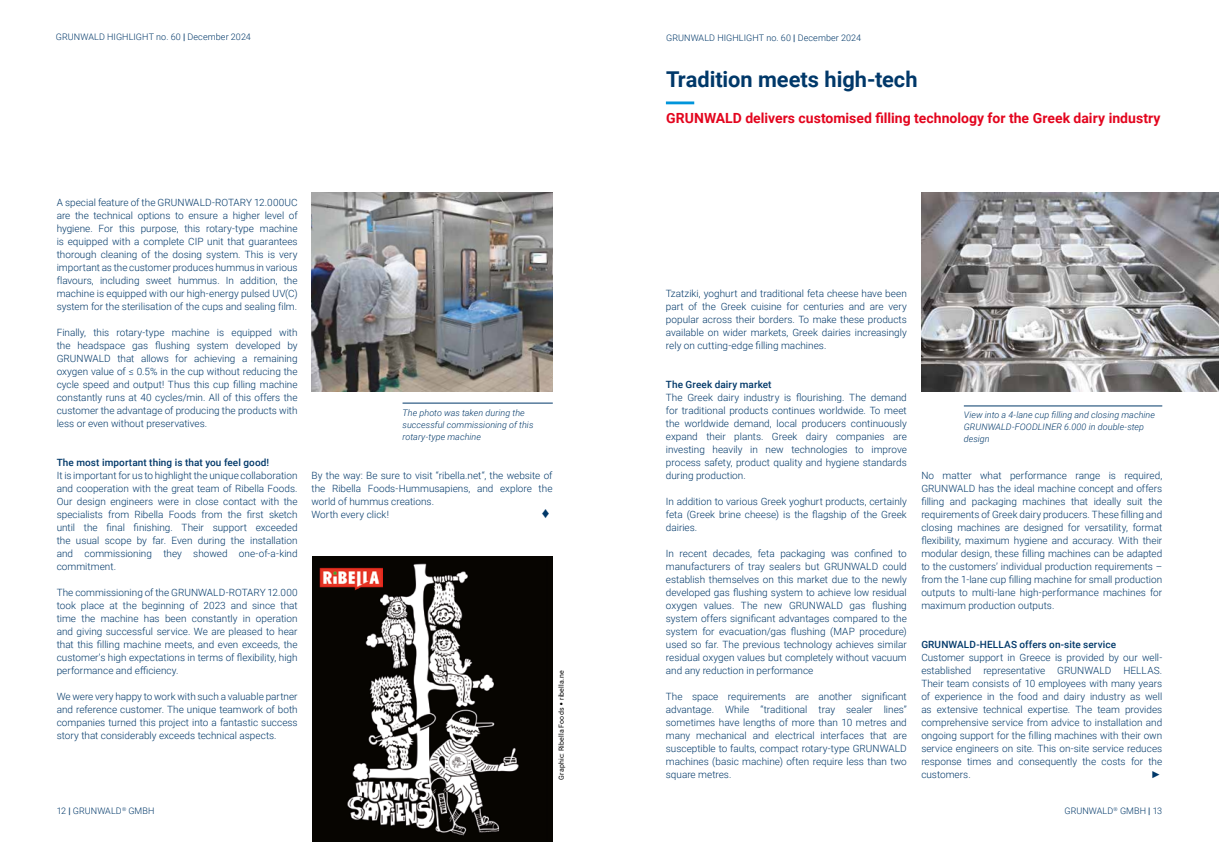
<style>
.page{position:relative;width:1219px;height:842px;background:#fff}
.page>*{position:absolute;margin:0;border:0;box-sizing:border-box;transform-origin:0 0}
.t1{font:700 21.8px "Roboto";letter-spacing:-.005em;color:#003869}
.t2{font:15px "Arial";color:#003869}
.t3{font:700 14px "Roboto";color:#e3051e}
.t4{font:300 10px/13px "Roboto";color:#003869;text-align:justify}
.t5{font:500 10px "Roboto";letter-spacing:.01em;color:#003869}
.t6{font:10px "Arial Narrow";color:#003869}
.t7{font:italic 300 9px/12px "Roboto";letter-spacing:.005em;color:#003869}
.t8{font:300 9px "Roboto";letter-spacing:.01em;color:#003869}
.t9{font:7px "Roboto";letter-spacing:.02em;color:#000}
.s1{font-weight:500}
.s2{font-family:"Palatino Linotype"}
</style>
<div class="page">
<div style="left:312px;top:557px;width:240px;height:285px;background:#070501"></div>
<img style="left:319px;top:563px;width:200px;height:273px">
<img style="left:320px;top:566px;width:63px;height:26px">
<img style="left:312px;top:193px;width:241px;height:198px">
<img style="left:921px;top:193px;width:298px;height:198px">
<hr style="left:666px;top:101px;width:28px;height:3px;background:#0095db">
<hr style="left:403px;top:403px;width:150px;height:1px;background:#003869">
<hr style="left:964px;top:405px;width:198px;height:1px;background:#003869">
<p class="t8" style="left:56px;top:31px;width:196px">GRUNWALD HIGHLIGHT no. 60 <span class="s1">|</span> December 2024</p>
<p class="t8" style="left:666px;top:31px;width:196px">GRUNWALD HIGHLIGHT no. 60 <span class="s1">|</span> December 2024</p>
<h1 class="t1" style="left:666px;top:64px;width:253px">Tradition meets high-tech</h1>
<p class="t4" style="left:57px;top:195px;width:242px">A special feature of the GRUNWALD-ROTARY 12.000UC are the technical options to ensure a higher level of hygiene. For this purpose, this rotary-type machine is equipped with a complete CIP unit that guarantees thorough cleaning of the dosing system. This is very important as the customer produces hummus in various flavours, including sweet hummus. In addition, the machine is equipped with our high-energy pulsed UV(C) system for the sterilisation of the cups and sealing film.</p>
<p class="t4" style="left:57px;top:325px;width:242px">Finally, this rotary-type machine is equipped with the headspace gas flushing system developed by GRUNWALD that allows for achieving a remaining oxygen value of ≤ 0.5% in the cup without reducing the cycle speed and output! Thus this cup filling machine constantly runs at 40 cycles/min. All of this offers the customer the advantage of producing the products with less or even without preservatives.</p>
<p class="t5" style="left:57px;top:455px;width:214px">The most important thing is that you feel good!</p>
<p class="t4" style="left:57px;top:468px;width:242px">It is important for us to highlight the unique collaboration and cooperation with the great team of Ribella Foods.<br>Our design engineers were in close contact with the specialists from Ribella Foods from the first sketch until the final finishing. Their support exceeded the usual scope by far. Even during the installation and commissioning they showed one-of-a-kind commitment.</p>
<p class="t4" style="left:57px;top:585px;width:242px">The commissioning of the GRUNWALD-ROTARY 12.000 took place at the beginning of 2023 and since that time the machine has been constantly in operation and giving successful service. We are pleased to hear that this filling machine meets, and even exceeds, the customer’s high expectations in terms of flexibility, high performance and efficiency.</p>
<p class="t4" style="left:57px;top:689px;width:242px">We were very happy to work with such a valuable partner and reference customer. The unique teamwork of both companies turned this project into a fantastic success story that considerably exceeds technical aspects.</p>
<p class="t7" style="left:403px;top:406px;width:132px">The photo was taken during the successful commissioning of this rotary-type machine</p>
<p class="t4" style="left:312px;top:468px;width:242px;text-align:left">By the way: Be sure to visit “ribella.net“, the website of the Ribella Foods-Hummusapiens, and explore the world of hummus creations.<br>Worth every click!</p>
<h2 class="t2" style="left:542px;top:502px;width:9px">♦</h2>
<p class="t9" style="left:556px;top:780px;width:111px;rotate:-90deg">Graphic: Ribella Foods <span class="s2">•</span> ribella.ne</p>
<h3 class="t3" style="left:666px;top:109px;width:496px">GRUNWALD delivers customised filling technology for the Greek dairy industry</h3>
<p class="t4" style="left:666px;top:286px;width:242px">Tzatziki, yoghurt and traditional feta cheese have been part of the Greek cuisine for centuries and are very popular across their borders. To make these products available on wider markets, Greek dairies increasingly rely on cutting-edge filling machines.</p>
<p class="t5" style="left:666px;top:377px;width:107px">The Greek dairy market</p>
<p class="t4" style="left:666px;top:390px;width:242px">The Greek dairy industry is flourishing. The demand for traditional products continues worldwide. To meet the worldwide demand, local producers continuously expand their plants. Greek dairy companies are investing heavily in new technologies to improve process safety, product quality and hygiene standards during production.</p>
<p class="t4" style="left:666px;top:494px;width:242px">In addition to various Greek yoghurt products, certainly feta (Greek brine cheese) is the flagship of the Greek dairies.</p>
<p class="t4" style="left:666px;top:546px;width:242px">In recent decades, feta packaging was confined to manufacturers of tray sealers but GRUNWALD could establish themselves on this market due to the newly developed gas flushing system to achieve low residual oxygen values. The new GRUNWALD gas flushing system offers significant advantages compared to the system for evacuation/gas flushing (MAP procedure) used so far. The previous technology achieves similar residual oxygen values but completely without vacuum and any reduction in performance</p>
<p class="t4" style="left:666px;top:689px;width:242px">The space requirements are another significant advantage. While “traditional tray sealer lines” sometimes have lengths of more than 10 metres and many mechanical and electrical interfaces that are susceptible to faults, compact rotary-type GRUNWALD machines (basic machine) often require less than two square metres.</p>
<p class="t7" style="left:964px;top:409px;width:193px">View into a 4-lane cup filling and closing machine<br>GRUNWALD-FOODLINER 6.000 in double-step design</p>
<p class="t4" style="left:921px;top:468px;width:242px">No matter what performance range is required, GRUNWALD has the ideal machine concept and offers filling and packaging machines that ideally suit the requirements of Greek dairy producers. These filling and closing machines are designed for versatility, format flexibility, maximum hygiene and accuracy. With their modular design, these filling machines can be adapted to the customers’ individual production requirements – from the 1-lane cup filling machine for small production outputs to multi-lane high-performance machines for maximum production outputs.</p>
<p class="t5" style="left:921px;top:637px;width:196px">GRUNWALD-HELLAS offers on-site service</p>
<p class="t4" style="left:921px;top:650px;width:242px">Customer support in Greece is provided by our well&shy;established representative GRUNWALD HELLAS.<br>Their team consists of 10 employees with many years of experience in the food and dairy industry as well as extensive technical expertise. The team provides comprehensive service from advice to installation and ongoing support for the filling machines with their own service engineers on site. This on-site service reduces response times and consequently the costs for the customers.</p>
<p class="t6" style="left:1152px;top:767px;width:11px">►</p>
<p class="t8" style="left:57px;top:804px;width:99px">12 <span class="s1">|</span> GRUNWALD<sup>®</sup> GMBH</p>
<p class="t8" style="left:1064px;top:804px;width:99px">GRUNWALD<sup>®</sup> GMBH <span class="s1">|</span> 13</p>
</div>
